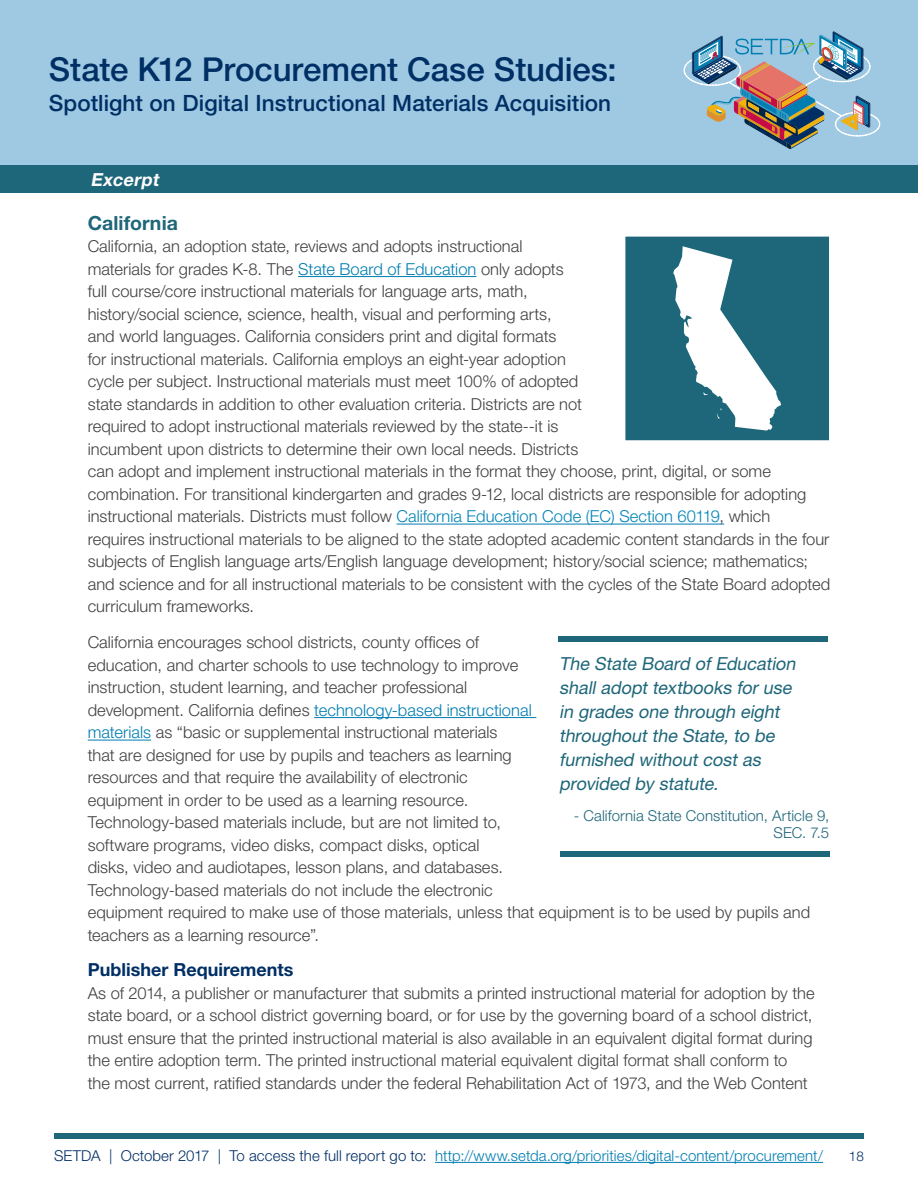
<style>
.page{position:relative;width:918px;height:1188px;background:#fff}
.page>*{position:absolute;margin:0;border:0;box-sizing:border-box;transform-origin:0 0}
.t1{font:500 33px "Helvetica Neue LT Std";letter-spacing:-.005em;color:#002f65}
.t2{font:500 22.5px "Helvetica Neue LT Std";letter-spacing:.005em;color:#002f65}
.TOC_Subheader_1{font:700 19.5px "Helvetica Neue LT Std";letter-spacing:.005em;color:#1e6679}
.Quote{font:italic 18px/24px "Helvetica Neue LT Std";color:#1e6679}
.Subheader_2{font:700 18px "Helvetica Neue LT Std";color:#002f65}
.t3{font:italic 700 18px "Helvetica Neue LT Std";color:#fff}
.Main_Paragraph{font:300 16.5px/22.5px "Helvetica Neue LT Std";color:#414042}
.Secondary_Paragraph{font:300 16.5px/22.5px "Helvetica Neue LT Std";color:#414042}
.Main_Paragraph-2{font:300 15px "Helvetica Neue LT Std";letter-spacing:.005em;color:#007db1}
.Quote_Attribution{font:300 15px/17.2px "Helvetica Neue LT Std";letter-spacing:.005em;color:#1e6679;text-align:right}
.t4{font:300 13.5px "Helvetica Neue LT Std";color:#002f65}
.s1{color:#007db1}
.s2{color:#0085b7}
.s3{color:#002f65}
</style>
<div class="page">
<div style="left:0;top:0;width:918px;height:193px;background:#9fc9e2"></div>
<div style="left:0;top:165px;width:918px;height:28px;background:#1e6679"></div>
<svg style="left:683px;top:31px;width:198px;height:118px"></svg>
<div style="left:54px;top:1134px;width:810px;height:5px;background:#1e6679"></div>
<div style="left:626px;top:237px;width:202px;height:203px;background:#1e6679"></div>
<div style="left:625px;top:237px;width:204px;height:203px;border:2px solid #1e6679"></div>
<svg style="left:673px;top:246px;width:108px;height:185px"></svg>
<hr style="left:298px;top:276px;width:178px;height:1px;background:#007db1">
<hr style="left:397px;top:524px;width:327px;height:1px;background:#007db1">
<hr style="left:314px;top:717px;width:222px;height:1px;background:#007db1">
<hr style="left:88px;top:740px;width:63px;height:1px;background:#007db1">
<div style="left:558px;top:636px;width:270px;height:6px;background:#1e6679"></div>
<div style="left:560px;top:851px;width:270px;height:6px;background:#1e6679"></div>
<hr style="left:435px;top:1162px;width:388px;height:1px;background:#007db1">
<p class="t1" style="left:49px;top:50px;width:569px">State K12 Procurement Case Studies:</p>
<p class="t2" style="left:49px;top:90px;width:564px">Spotlight on Digital Instructional Materials Acquisition</p>
<p class="t3" style="left:90px;top:168px;width:73px">Excerpt</p>
<h1 class="TOC_Subheader_1" style="left:88px;top:211px;width:92px">California</h1>
<p class="Main_Paragraph" style="left:88px;top:235px;width:744px">California, an adoption state, reviews and adopts instructional<br>materials for grades K-8. The <span class="s1">State Board of Education</span> only adopts<br>full course/core instructional materials for language arts, math,<br>history/social science, science, health, visual and performing arts,<br>and world languages. California considers print and digital formats<br>for instructional materials. California employs an eight-year adoption<br>cycle per subject. Instructional materials must meet 100% of adopted<br>state standards in addition to other evaluation criteria. Districts are not<br>required to adopt instructional materials reviewed by the state--it is<br>incumbent upon districts to determine their own local needs. Districts<br>can adopt and implement instructional materials in the format they choose, print, digital, or some combination. For transitional kindergarten and grades 9-12, local districts are responsible for adopting instructional materials. Districts must follow <span class="s2">California Education Code (EC) Section 60119</span>, which requires instructional materials to be aligned to the state adopted academic content standards in the four subjects of English language arts/English language development; history/social science; mathematics; and science and for all instructional materials to be consistent with the cycles of the State Board adopted curriculum frameworks.</p>
<p class="Main_Paragraph" style="left:88px;top:631px;width:724px">California encourages school districts, county offices of<br>education, and charter schools to use technology to improve<br>instruction, student learning, and teacher professional<br>development. California defines <span class="s1">technology-based instructional<br>materials</span> as “basic or supplemental instructional materials<br>that are designed for use by pupils and teachers as learning<br>resources and that require the availability of electronic<br>equipment in order to be used as a learning resource.<br>Technology-based materials include, but are not limited to,<br>software programs, video disks, compact disks, optical<br>disks, video and audiotapes, lesson plans, and databases.<br>Technology-based materials do not include the electronic<br>equipment required to make use of those materials, unless that equipment is to be used by pupils and teachers as a learning resource”.</p>
<h2 class="Subheader_2" style="left:88px;top:958px;width:207px">Publisher Requirements</h2>
<p class="Secondary_Paragraph" style="left:88px;top:981px;width:728px">As of 2014, a publisher or manufacturer that submits a printed instructional material for adoption by the state board, or a school district governing board, or for use by the governing board of a school district, must ensure that the printed instructional material is also available in an equivalent digital format during the entire adoption term. The printed instructional material equivalent digital format shall conform to<br>the most current, ratified standards under the federal Rehabilitation Act of 1973, and the Web Content</p>
<p class="Quote" style="left:559px;top:652px;width:242px">The State Board of Education shall adopt textbooks for use in grades one through eight throughout the State, to be furnished without cost as provided by statute.</p>
<p class="Quote_Attribution" style="left:574px;top:807px;width:257px">- California State Constitution, Article 9,<br>SEC. 7.5</p>
<p class="Main_Paragraph-2" style="left:54px;top:1146px;width:771px"><span class="s3">SETDA | October 2017 | To access the full report go to:</span> http://www.setda.org/priorities/digital-content/procurement/</p>
<p class="t4" style="left:849px;top:1148px;width:17px">18</p>
</div>
